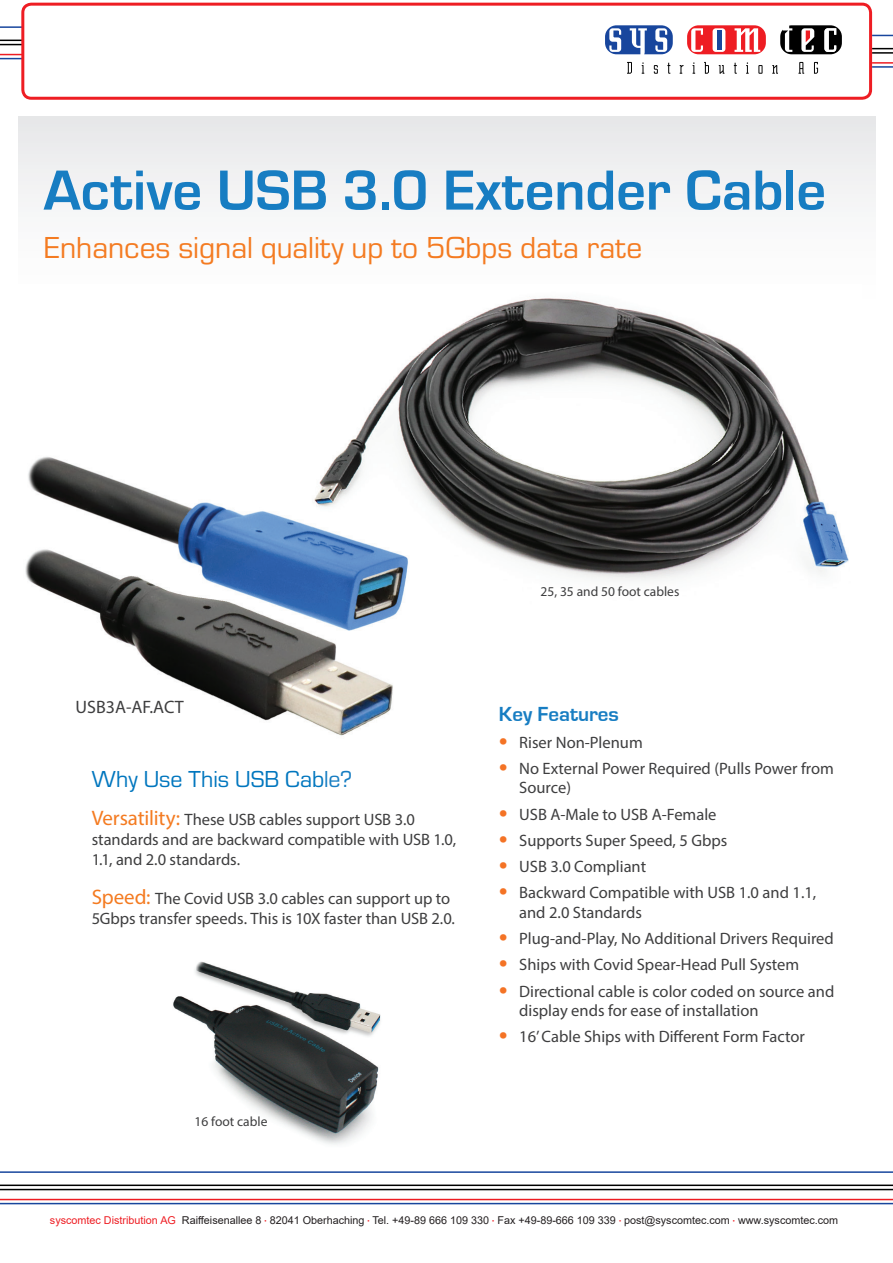
<style>
.page{position:relative;width:893px;height:1263px;background:#fff}
.page>*{position:absolute;margin:0;border:0;box-sizing:border-box;transform-origin:0 0}
.t1{font:700 58.5px "Eurostile";color:#177dc2}
.t2{font:31.5px "Eurostile";color:#f47b21}
.t3{font:24px "Eurostile";letter-spacing:-.005em;color:#0076be}
.t4{font:700 21px "Eurostile";color:#177dc2}
.t5{font:18px "Myriad Pro";color:#3e3e3f}
.t6{font:16.5px/19.8px "Myriad Pro";color:#3e3e3f}
.t7{font:13.5px "Myriad Pro";color:#3e3e3f}
.t8{font:10.8px "Arial";color:#231f20}
.s1{color:#177dc2}
.s2{font-size:21px;color:#f47b21}
.s3{font-family:"Eurostile";font-stretch:condensed;font-size:18px;color:#f47325}
.s4{color:#ee1d23}
.s5{font-size:6px;color:#ee1d23}
</style>
<div class="page">
<svg style="left:627px;top:62px;width:5px;height:12px"></svg>
<svg style="left:642px;top:62px;width:2px;height:12px"></svg>
<svg style="left:654px;top:65px;width:4px;height:9px"></svg>
<svg style="left:667px;top:63px;width:3px;height:11px"></svg>
<svg style="left:680px;top:65px;width:3px;height:9px"></svg>
<svg style="left:693px;top:62px;width:2px;height:12px"></svg>
<svg style="left:704px;top:62px;width:5px;height:12px"></svg>
<svg style="left:719px;top:65px;width:5px;height:9px"></svg>
<svg style="left:734px;top:63px;width:3px;height:11px"></svg>
<svg style="left:746px;top:62px;width:3px;height:12px"></svg>
<svg style="left:758px;top:65px;width:4px;height:9px"></svg>
<svg style="left:772px;top:65px;width:6px;height:9px"></svg>
<svg style="left:798px;top:62px;width:6px;height:12px"></svg>
<svg style="left:814px;top:62px;width:4px;height:12px"></svg>
<svg style="left:605px;top:25px;width:68px;height:29px"></svg>
<div style="left:687px;top:25px;width:79px;height:29px;background:#ee1d23;border-radius:11px"></div>
<svg style="left:691px;top:28px;width:12px;height:24px"></svg>
<div style="left:713px;top:28px;width:12px;height:24px;background:#fff;border-radius:3px"></div>
<hr style="left:717px;top:30px;width:4px;height:20px;background:#18469d">
<svg style="left:734px;top:28px;width:26px;height:24px"></svg>
<svg style="left:780px;top:25px;width:62px;height:30px"></svg>
<svg style="left:872px;top:35px;width:21px;height:1px"></svg>
<svg style="left:872px;top:48px;width:21px;height:1px"></svg>
<hr style="left:872px;top:52px;width:21px;height:2px;background:#000">
<hr style="left:872px;top:62px;width:21px;height:2px;background:#ee1d23">
<hr style="left:872px;top:66px;width:21px;height:2px;background:#18469d">
<hr style="left:0;top:1171px;width:893px;height:2px;background:#18469d">
<hr style="left:0;top:1184px;width:893px;height:2px;background:#000">
<hr style="left:0;top:1189px;width:893px;height:1px;background:#000">
<hr style="left:0;top:1199px;width:893px;height:1px;background:#ee1d23">
<hr style="left:0;top:1203px;width:893px;height:1px;background:#18469d">
<hr style="left:0;top:26px;width:23px;height:2px;background:#18469d">
<svg style="left:0;top:40px;width:21px;height:5px"></svg>
<svg style="left:0;top:54px;width:21px;height:5px"></svg>
<div style="left:21px;top:3px;width:851px;height:97px;border:3px solid #ee1d23;border-radius:9px"></div>
<div style="left:18px;top:117px;width:858px;height:196px;background:#f4f5f5"></div>
<img style="left:18px;top:284px;width:844px;height:452px">
<img style="left:173px;top:961px;width:208px;height:184px">
<p class="t1" style="left:44px;top:148px;width:784px">Active USB 3.0 Extender Cable</p>
<p class="t2" style="left:44px;top:227px;width:600px">Enhances signal quality up to 5Gbps data rate</p>
<p class="t5" style="left:76px;top:696px;width:110px">USB3A-AF.ACT</p>
<p class="t3" style="left:92px;top:762px;width:262px">Why Use This USB Cab<span class="s1">le?</span></p>
<p class="t6" style="left:92px;top:810px;width:366px"><span class="s2">Versatility:</span> These USB cables support USB 3.0 standards and are backward compatible with USB 1.0,<br>1.1, and 2.0 standards.</p>
<p class="t6" style="left:92px;top:888px;width:365px"><span class="s2">Speed:</span> The Covid USB 3.0 cables can support up to<br>5Gbps transfer speeds. This is 10X faster than USB 2.0.</p>
<p class="t7" style="left:195px;top:1113px;width:74px">16 foot cable</p>
<p class="t7" style="left:540px;top:583px;width:140px">25, 35 and 50 foot cables</p>
<p class="t4" style="left:499px;top:703px;width:122px">Key Features</p>
<p class="t6" style="left:499px;top:732px;width:145px"><span class="s3">•</span> Riser Non-Plenum</p>
<p class="t6" style="left:519px;top:758px;width:316px;text-indent:-20px"><span class="s3">•</span> No External Power Required (Pulls Power from<br>Source)</p>
<p class="t6" style="left:499px;top:804px;width:219px"><span class="s3">•</span> USB A-Male to USB A-Female</p>
<p class="t6" style="left:499px;top:830px;width:230px"><span class="s3">•</span> Supports Super Speed, 5 Gbps</p>
<p class="t6" style="left:499px;top:856px;width:149px"><span class="s3">•</span> USB 3.0 Compliant</p>
<p class="t6" style="left:519px;top:883px;width:299px;text-indent:-20px"><span class="s3">•</span> Backward Compatible with USB 1.0 and 1.1, and 2.0 Standards</p>
<p class="t6" style="left:499px;top:928px;width:336px"><span class="s3">•</span> Plug-and-Play, No Additional Drivers Required</p>
<p class="t6" style="left:499px;top:955px;width:302px"><span class="s3">•</span> Ships with Covid Spear-Head Pull System</p>
<p class="t6" style="left:519px;top:981px;width:317px;text-indent:-20px"><span class="s3">•</span> Directional cable is color coded on source and display ends for ease of installation</p>
<p class="t6" style="left:499px;top:1027px;width:307px"><span class="s3">•</span> 16’ Cable Ships with Different Form Factor</p>
<p class="t8" style="left:50px;top:1213px;width:790px"><span class="s4">syscomtec Distribution AG</span> Raiffeisenallee 8 <span class="s5">•</span> 82041 Oberhaching <span class="s5">•</span> Tel. +49-89 666 109 330 <span class="s5">•</span> Fax +49-89-666 109 339 <span class="s5">•</span> post@syscomtec.com <span class="s5">•</span> www.syscomtec.com</p>
</div>
